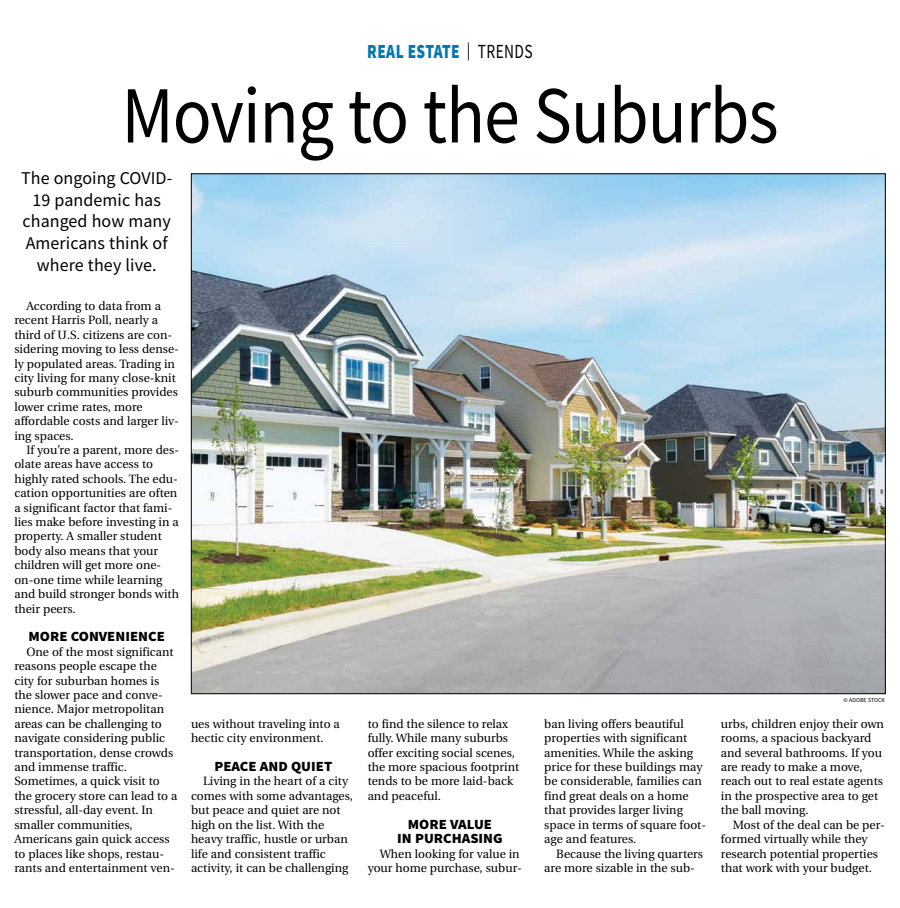
<style>
.page{position:relative;width:900px;height:908px;background:#fff}
.page>*{position:absolute;margin:0;border:0;box-sizing:border-box;transform-origin:0 0}
.t1{font:81px "Source Sans Pro";letter-spacing:-.015em;color:#000;scale:.89 1}
.t2{font:900 20px "Source Sans Pro";letter-spacing:.025em;color:#0077b1;scale:.77 1}
.t3{font:18px/21.6px "Source Sans Pro";letter-spacing:.005em;color:#000;text-align:center}
.t4{font:900 14px/14.4px "Source Sans Pro";color:#000;text-align:center;scale:1.05 1}
.t5{font:12px/14.4px "Utopia";color:#000}
.t6{font:6px "Source Sans Pro";color:#000}
.s1{font-weight:400;font-size:18px;color:#000}
.s2{font-weight:400;color:#000}
</style>
<div class="page">
<img style="left:193px;top:175px;width:691px;height:516px">
<h2 class="t2" style="left:367px;top:38px;width:216px">REAL ESTATE <span class="s1">|</span> <span class="s2">TRENDS</span></h2>
<h1 class="t1" style="left:121px;top:64px;width:740px">Moving to the Suburbs</h1>
<h3 class="t3" style="left:21px;top:167px;width:153px">The ongoing COVID-<br>19 pandemic has changed how many<br>Americans think of where they live.</h3>
<p class="t5" style="left:14px;top:299px;width:166px;text-indent:12px">According to data from a recent Harris Poll, nearly a third of U.S. citizens are con&shy;sidering moving to less dense&shy;ly populated areas. Trading in city living for many close-knit suburb communities provides lower crime rates, more affordable costs and larger liv&shy;ing spaces.</p>
<p class="t5" style="left:14px;top:443px;width:166px;text-indent:12px">If you’re a parent, more des&shy;olate areas have access to highly rated schools. The edu&shy;cation opportunities are often a significant factor that fami&shy;lies make before investing in a property. A smaller student body also means that your children will get more one&shy;on-one time while learning and build stronger bonds with their peers.</p>
<p class="t4" style="left:29px;top:629px;width:131px">MORE CONVENIENCE</p>
<p class="t5" style="left:14px;top:644px;width:165px;text-indent:12px">One of the most significant reasons people escape the city for suburban homes is the slower pace and conve&shy;nience. Major metropolitan areas can be challenging to navigate considering public transportation, dense crowds and immense traffic.<br>Sometimes, a quick visit to the grocery store can lead to a stressful, all-day event. In smaller communities,<br>Americans gain quick access to places like shops, restau&shy;rants and entertainment ven-</p>
<p class="t5" style="left:191px;top:716px;width:150px">ues without traveling into a hectic city environment.</p>
<p class="t4" style="left:214px;top:758px;width:114px">PEACE AND QUIET</p>
<p class="t5" style="left:191px;top:774px;width:164px;text-indent:12px">Living in the heart of a city comes with some advantages, but peace and quiet are not high on the list. With the heavy traffic, hustle or urban life and consistent traffic activity, it can be challenging</p>
<p class="t5" style="left:368px;top:716px;width:153px">to find the silence to relax fully. While many suburbs offer exciting social scenes, the more spacious footprint tends to be more laid-back and peaceful.</p>
<p class="t4" style="left:397px;top:816px;width:102px">MORE VALUE<br>IN PURCHASING</p>
<p class="t5" style="left:368px;top:846px;width:156px;text-align:right">When looking for value in your home purchase, subur-</p>
<p class="t5" style="left:544px;top:716px;width:163px">ban living offers beautiful properties with significant amenities. While the asking price for these buildings may be considerable, families can find great deals on a home that provides larger living space in terms of square foot&shy;age and features.</p>
<p class="t5" style="left:544px;top:846px;width:160px;text-indent:12px">Because the living quarters are more sizable in the sub-</p>
<p class="t6" style="left:844px;top:696px;width:43px">© ADOBE STOCK</p>
<p class="t5" style="left:721px;top:716px;width:165px">urbs, children enjoy their own rooms, a spacious backyard and several bathrooms. If you are ready to make a move, reach out to real estate agents in the prospective area to get the ball moving.</p>
<p class="t5" style="left:721px;top:817px;width:165px;text-indent:12px">Most of the deal can be per&shy;formed virtually while they research potential properties that work with your budget.</p>
</div>
